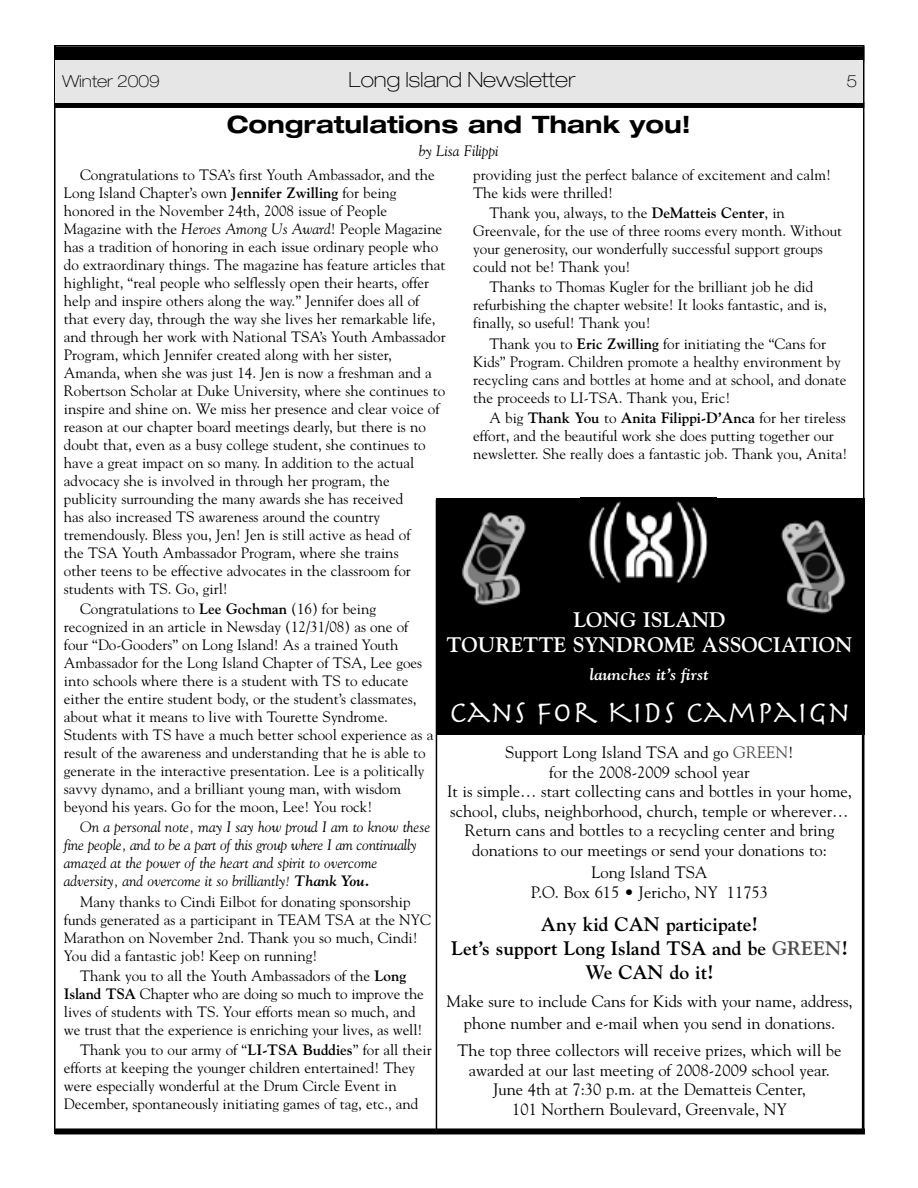
<style>
.page{position:relative;width:918px;height:1188px;background:#fff}
.page>*{position:absolute;margin:0;border:0;box-sizing:border-box;transform-origin:0 0}
.t1{font:31.5px "Herculanum";color:#fff}
.t2{font:700 expanded 24px "Helvetica Neue";color:#000}
.t3{font:700 21px/25.2px "Goudy";color:#fff;text-align:center}
.t4{font:100 expanded 21px "Helvetica Neue";color:#000}
.t5{font:700 19.5px/24px "Goudy";color:#000;text-align:center}
.t6{font:16.5px/19.5px "Goudy";color:#000;text-align:center}
.t7{font:italic 700 16.5px "Goudy";color:#fff}
.t8{font:100 expanded 16.5px "Helvetica Neue";color:#000}
.t9{font:15px/18px "Goudy";color:#000}
.t10{font:italic 15px/18px "Goudy";color:#000}
.s1{font-weight:700}
.s2{font-style:italic}
.s3{color:#4d4d4d}
</style>
<div class="page">
<div style="left:55px;top:1128px;width:810px;height:6px;background:#000"></div>
<div style="left:54px;top:47px;width:810px;height:15px;background:#000"></div>
<div style="left:54px;top:102px;width:810px;height:6px;background:#000"></div>
<div style="left:56px;top:61px;width:807px;height:42px;background:#e6e6e6"></div>
<div style="left:436px;top:498px;width:429px;height:237px;background:#000"></div>
<img style="left:588px;top:503px;width:120px;height:81px">
<div style="left:436px;top:500px;width:427px;height:631px;border:2px solid #000"></div>
<img style="left:781px;top:520px;width:64px;height:94px">
<img style="left:462px;top:512px;width:64px;height:94px">
<p class="t8" style="left:62px;top:76px;width:99px">Winter 2009</p>
<h3 class="t4" style="left:349px;top:72px;width:228px">Long Island Newsletter</h3>
<p class="t8" style="left:847px;top:76px;width:12px">5</p>
<h2 class="t2" style="left:227px;top:116px;width:465px">Congratulations and Thank you!</h2>
<p class="t10" style="left:419px;top:142px;width:81px">by Lisa Filippi</p>
<p class="t9" style="left:64px;top:166px;width:383px;text-indent:16px">Congratulations to TSA’s first Youth Ambassador, and the Long Island Chapter’s own <span class="s1">Jennifer Zwilling</span> for being honored in the November 24th, 2008 issue of People Magazine with the <span class="s2">Heroes Among Us Award</span>! People Magazine has a tradition of honoring in each issue ordinary people who do extraordinary things. The magazine has feature articles that highlight, “real people who selflessly open their hearts, offer help and inspire others along the way.” Jennifer does all of that every day, through the way she lives her remarkable life, and through her work with National TSA’s Youth Ambassador Program, which Jennifer created along with her sister, Amanda, when she was just 14. Jen is now a freshman and a Robertson Scholar at Duke University, where she continues to inspire and shine on. We miss her presence and clear voice of reason at our chapter board meetings dearly, but there is no doubt that, even as a busy college student, she continues to have a great impact on so many. In addition to the actual advocacy she is involved in through her program, the publicity surrounding the many awards she has received<br>has also increased TS awareness around the country tremendously. Bless you, Jen! Jen is still active as head of<br>the TSA Youth Ambassador Program, where she trains<br>other teens to be effective advocates in the classroom for students with TS. Go, girl!</p>
<p class="t9" style="left:64px;top:600px;width:371px;text-indent:16px">Congratulations to <span class="s1">Lee Gochman</span> (16) for being recognized in an article in Newsday (12/31/08) as one of four “Do-Gooders” on Long Island! As a trained Youth Ambassador for the Long Island Chapter of TSA, Lee goes into schools where there is a student with TS to educate either the entire student body, or the student’s classmates, about what it means to live with Tourette Syndrome.<br>Students with TS have a much better school experience as a result of the awareness and understanding that he is able to generate in the interactive presentation. Lee is a politically savvy dynamo, and a brilliant young man, with wisdom beyond his years. Go for the moon, Lee! You rock!</p>
<p class="t10" style="left:64px;top:818px;width:368px;text-indent:16px">On a personal note, may I say how proud I am to know these fine people, and to be a part of this group where I am continually amazed at the power of the heart and spirit to overcome adversity, and overcome it so brilliantly! <span class="s1">Thank You.</span></p>
<p class="t9" style="left:64px;top:892px;width:368px;text-indent:16px">Many thanks to Cindi Eilbot for donating sponsorship funds generated as a participant in TEAM TSA at the NYC Marathon on November 2nd. Thank you so much, Cindi!<br>You did a fantastic job! Keep on running!</p>
<p class="t9" style="left:64px;top:966px;width:362px;text-align:center">Thank you to all the Youth Ambassadors of the <span class="s1">Long Island TSA</span> Chapter who are doing so much to improve the lives of students with TS. Your efforts mean so much, and we trust that the experience is enriching your lives, as well!</p>
<p class="t9" style="left:64px;top:1041px;width:369px;text-indent:16px">Thank you to our army of “<span class="s1">LI-TSA Buddies</span>” for all their efforts at keeping the younger children entertained! They were especially wonderful at the Drum Circle Event in December, spontaneously initiating games of tag, etc., and</p>
<p class="t9" style="left:473px;top:166px;width:359px">providing just the perfect balance of excitement and calm!<br>The kids were thrilled!</p>
<p class="t9" style="left:473px;top:204px;width:370px;text-indent:16px">Thank you, always, to the <span class="s1">DeMatteis Center</span>, in Greenvale, for the use of three rooms every month. Without your generosity, our wonderfully successful support groups could not be! Thank you!</p>
<p class="t9" style="left:473px;top:278px;width:355px;text-indent:16px">Thanks to Thomas Kugler for the brilliant job he did refurbishing the chapter website! It looks fantastic, and is, finally, so useful! Thank you!</p>
<p class="t9" style="left:473px;top:334px;width:375px;text-indent:16px">Thank you to <span class="s1">Eric Zwilling</span> for initiating the “Cans for Kids” Program. Children promote a healthy environment by recycling cans and bottles at home and at school, and donate the proceeds to LI-TSA. Thank you, Eric!</p>
<p class="t9" style="left:473px;top:408px;width:376px;text-indent:16px">A big <span class="s1">Thank You</span> to <span class="s1">Anita Filippi-D’Anca</span> for her tireless effort, and the beautiful work she does putting together our newsletter. She really does a fantastic job. Thank you, Anita!</p>
<h3 class="t3" style="left:446px;top:607px;width:408px">LONG ISLAND<br>TOURETTE SYNDROME ASSOCIATION</h3>
<p class="t7" style="left:590px;top:665px;width:121px">launches it’s first</p>
<h1 class="t1" style="left:448px;top:693px;width:404px">CANS FOR KIDS CAMPAIGN</h1>
<p class="t6" style="left:447px;top:743px;width:406px">Support Long Island TSA and go <span class="s3">GREEN</span>!<br>for the 2008-2009 school year<br>It is simple… start collecting cans and bottles in your home, school, clubs, neighborhood, church, temple or wherever… Return cans and bottles to a recycling center and bring donations to our meetings or send your donations to:</p>
<p class="t6" style="left:531px;top:863px;width:239px">Long Island TSA<br>P.O. Box 615 • Jericho, NY 11753</p>
<h3 class="t5" style="left:451px;top:912px;width:398px">Any kid CAN participate!<br>Let’s support Long Island TSA and be <span class="s3">GREEN</span>!<br>We CAN do it!</h3>
<p class="t6" style="left:446px;top:990px;width:408px;line-height:22.5px">Make sure to include Cans for Kids with your name, address, phone number and e-mail when you send in donations.</p>
<p class="t6" style="left:458px;top:1041px;width:385px">The top three collectors will receive prizes, which will be awarded at our last meeting of 2008-2009 school year.<br>June 4th at 7:30 p.m. at the Dematteis Center,<br>101 Northern Boulevard, Greenvale, NY</p>
</div>
